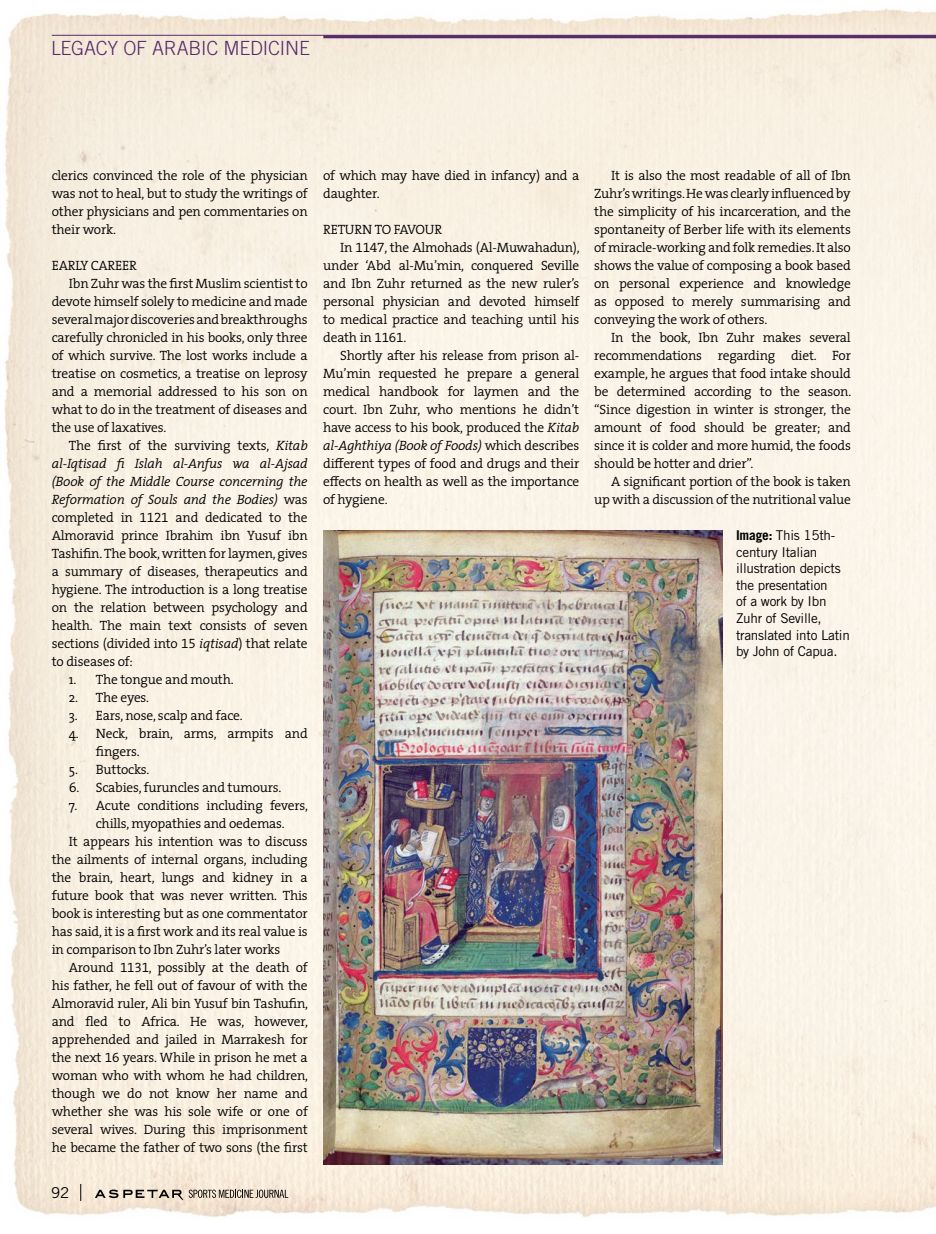
<style>
.page{position:relative;width:936px;height:1234px;background:#fff}
.page>*{position:absolute;margin:0;border:0;box-sizing:border-box;transform-origin:0 0}
.t1{font:300 19.5px "Trade Gothic LT Std";letter-spacing:-.01em;color:#562a6b}
.t2{font:15px "Trade Gothic LT Std";color:#000}
.t3{font:300 13.5px/18px "The Serif";letter-spacing:-.015em;color:#000;text-align:justify}
.t4{font:italic 300 13.5px "The Serif";letter-spacing:-.015em;color:#000}
.t5{font:13.5px/16.5px "Trade Gothic LT Std";letter-spacing:-.02em;color:#000}
.s1{font-style:italic}
.s2{font-style:normal}
.s3{font-family:"The Serif Semi Light Expert";font-weight:400}
.s4{font-weight:700}
</style>
<div class="page">
<img style="left:4px;top:8px;width:931px;height:1210px">
<svg style="left:80px;top:1183px;width:1px;height:17px"></svg>
<svg style="left:189px;top:1189px;width:99px;height:8px"></svg>
<svg style="left:95px;top:1189px;width:88px;height:10px"></svg>
<img style="left:323px;top:530px;width:399px;height:634px">
<hr style="left:52px;top:35px;width:883px;height:1px;background:#562a6b">
<hr style="left:323px;top:35px;width:612px;height:3px;background:#562a6b">
<h1 class="t1" style="left:51px;top:37px;width:260px">LEGACY OF ARABIC MEDICINE</h1>
<p class="t3" style="left:52px;top:166px;width:257px">clerics convinced the role of the physician was not to heal, but to study the writings of other physicians and pen commentaries on their work.</p>
<p class="t3" style="left:52px;top:256px;width:87px">EARLY CAREER</p>
<p class="t3" style="left:69px;top:274px;width:240px">Ibn Zuhr was the first Muslim scientist to</p>
<p class="t3" style="left:52px;top:292px;width:257px">devote himself solely to medicine and made</p>
<p class="t3" style="left:52px;top:310px;width:257px">several major discoveries and breakthroughs</p>
<p class="t3" style="left:52px;top:328px;width:257px">carefully chronicled in his books, only three</p>
<p class="t3" style="left:52px;top:346px;width:257px">of which survive. The lost works include a</p>
<p class="t3" style="left:52px;top:364px;width:257px">treatise on cosmetics, a treatise on leprosy</p>
<p class="t3" style="left:52px;top:382px;width:257px">and a memorial addressed to his son on</p>
<p class="t3" style="left:52px;top:400px;width:257px">what to do in the treatment of diseases and</p>
<p class="t3" style="left:52px;top:418px;width:116px">the use of laxatives.</p>
<p class="t3" style="left:69px;top:436px;width:240px">The first of the surviving texts, <span class="s1">Kitab</span></p>
<p class="t4" style="left:52px;top:452px;width:257px">al-Iqtisad fi Islah al-Anfus wa al-Ajsad</p>
<p class="t4" style="left:52px;top:470px;width:257px">(Book of the Middle Course concerning the</p>
<p class="t4" style="left:52px;top:488px;width:257px">Reformation of Souls and the Bodies) <span class="s2">was</span></p>
<p class="t3" style="left:52px;top:508px;width:257px">completed in <span class="s3">1121</span> and dedicated to the</p>
<p class="t3" style="left:52px;top:526px;width:257px">Almoravid prince Ibrahim ibn Yusuf ibn</p>
<p class="t3" style="left:52px;top:544px;width:257px">Tashifin. The book, written for laymen, gives</p>
<p class="t3" style="left:52px;top:562px;width:257px">a summary of diseases, therapeutics and</p>
<p class="t3" style="left:52px;top:580px;width:257px">hygiene. The introduction is a long treatise</p>
<p class="t3" style="left:52px;top:598px;width:257px">on the relation between psychology and</p>
<p class="t3" style="left:52px;top:616px;width:257px">health. The main text consists of seven</p>
<p class="t3" style="left:52px;top:634px;width:257px">sections (divided into <span class="s3">15</span> <span class="s1">iqtisad</span>) that relate</p>
<p class="t3" style="left:52px;top:652px;width:83px">to diseases of:</p>
<p class="t3" style="left:69px;top:670px;width:166px">1. The tongue and mouth.</p>
<p class="t3" style="left:69px;top:688px;width:82px">2. The eyes.</p>
<p class="t3" style="left:69px;top:706px;width:175px">3. Ears, nose, scalp and face.</p>
<p class="t3" style="left:96px;top:724px;width:213px;text-indent:-27px">4. Neck, brain, arms, armpits and fingers.</p>
<p class="t3" style="left:69px;top:760px;width:82px">5. Buttocks.</p>
<p class="t3" style="left:69px;top:778px;width:214px">6. Scabies, furuncles and tumours.</p>
<p class="t3" style="left:69px;top:796px;width:241px">7. Acute conditions including fevers,</p>
<p class="t3" style="left:96px;top:814px;width:190px">chills, myopathies and oedemas.</p>
<p class="t3" style="left:69px;top:832px;width:240px">It appears his intention was to discuss</p>
<p class="t3" style="left:52px;top:850px;width:257px">the ailments of internal organs, including</p>
<p class="t3" style="left:52px;top:868px;width:257px">the brain, heart, lungs and kidney in a</p>
<p class="t3" style="left:52px;top:886px;width:257px">future book that was never written. This</p>
<p class="t3" style="left:52px;top:904px;width:257px">book is interesting but as one commentator</p>
<p class="t3" style="left:52px;top:922px;width:257px">has said, it is a first work and its real value is</p>
<p class="t3" style="left:52px;top:940px;width:230px">in comparison to Ibn Zuhr’s later works</p>
<p class="t3" style="left:69px;top:958px;width:240px">Around <span class="s3">1131</span>, possibly at the death of</p>
<p class="t3" style="left:52px;top:976px;width:257px">his father, he fell out of favour of with the</p>
<p class="t3" style="left:52px;top:994px;width:258px">Almoravid ruler, Ali bin Yusuf bin Tashufin,</p>
<p class="t3" style="left:52px;top:1012px;width:258px">and fled to Africa. He was, however,</p>
<p class="t3" style="left:52px;top:1030px;width:257px">apprehended and jailed in Marrakesh for</p>
<p class="t3" style="left:52px;top:1048px;width:257px">the next <span class="s3">16</span> years. While in prison he met a</p>
<p class="t3" style="left:52px;top:1066px;width:258px">woman who with whom he had children,</p>
<p class="t3" style="left:52px;top:1084px;width:257px">though we do not know her name and</p>
<p class="t3" style="left:52px;top:1102px;width:257px">whether she was his sole wife or one of</p>
<p class="t3" style="left:52px;top:1120px;width:257px">several wives. During this imprisonment</p>
<p class="t3" style="left:52px;top:1138px;width:257px">he became the father of two sons (the first</p>
<p class="t2" style="left:51px;top:1183px;width:20px">92</p>
<p class="t3" style="left:323px;top:166px;width:257px">of which may have died in infancy) and a daughter.</p>
<p class="t3" style="left:323px;top:220px;width:120px">RETURN TO FAVOUR</p>
<p class="t3" style="left:340px;top:238px;width:241px">In <span class="s3">1147</span>, the Almohads (Al-Muwahadun),</p>
<p class="t3" style="left:323px;top:256px;width:257px">under ‘Abd al-Mu’min, conquered Seville</p>
<p class="t3" style="left:323px;top:274px;width:257px">and Ibn Zuhr returned as the new ruler’s</p>
<p class="t3" style="left:323px;top:292px;width:257px">personal physician and devoted himself</p>
<p class="t3" style="left:323px;top:310px;width:257px">to medical practice and teaching until his</p>
<p class="t3" style="left:323px;top:328px;width:85px">death in <span class="s3">1161</span>.</p>
<p class="t3" style="left:340px;top:346px;width:240px">Shortly after his release from prison al-</p>
<p class="t3" style="left:323px;top:364px;width:258px">Mu’min requested he prepare a general</p>
<p class="t3" style="left:323px;top:382px;width:258px">medical handbook for laymen and the</p>
<p class="t3" style="left:323px;top:400px;width:257px">court. Ibn Zuhr, who mentions he didn’t</p>
<p class="t3" style="left:323px;top:418px;width:257px">have access to his book, produced the <span class="s1">Kitab</span></p>
<p class="t4" style="left:323px;top:434px;width:257px">al-Aghthiya (Book of Foods) <span class="s2">which describes</span></p>
<p class="t3" style="left:323px;top:454px;width:258px">different types of food and drugs and their</p>
<p class="t3" style="left:323px;top:472px;width:257px">effects on health as well as the importance</p>
<p class="t3" style="left:323px;top:490px;width:66px">of hygiene.</p>
<p class="t3" style="left:594px;top:166px;width:258px;text-indent:17px">It is also the most readable of all of Ibn Zuhr’s writings. He was clearly influenced by the simplicity of his incarceration, and the spontaneity of Berber life with its elements of miracle-working and folk remedies. It also shows the value of composing a book based on personal experience and knowledge as opposed to merely summarising and conveying the work of others.</p>
<p class="t3" style="left:594px;top:328px;width:258px;text-indent:17px">In the book, Ibn Zuhr makes several recommendations regarding diet. For example, he argues that food intake should be determined according to the season. “Since digestion in winter is stronger, the amount of food should be greater; and since it is colder and more humid, the foods should be hotter and drier”.</p>
<p class="t3" style="left:594px;top:472px;width:258px;text-align:right">A significant portion of the book is taken up with a discussion of the nutritional value</p>
<p class="t5" style="left:736px;top:527px;width:115px"><span class="s4">Image:</span> This 15th&shy;century Italian illustration depicts the presentation<br>of a work by Ibn<br>Zuhr of Seville, translated into Latin by John of Capua.</p>
</div>
